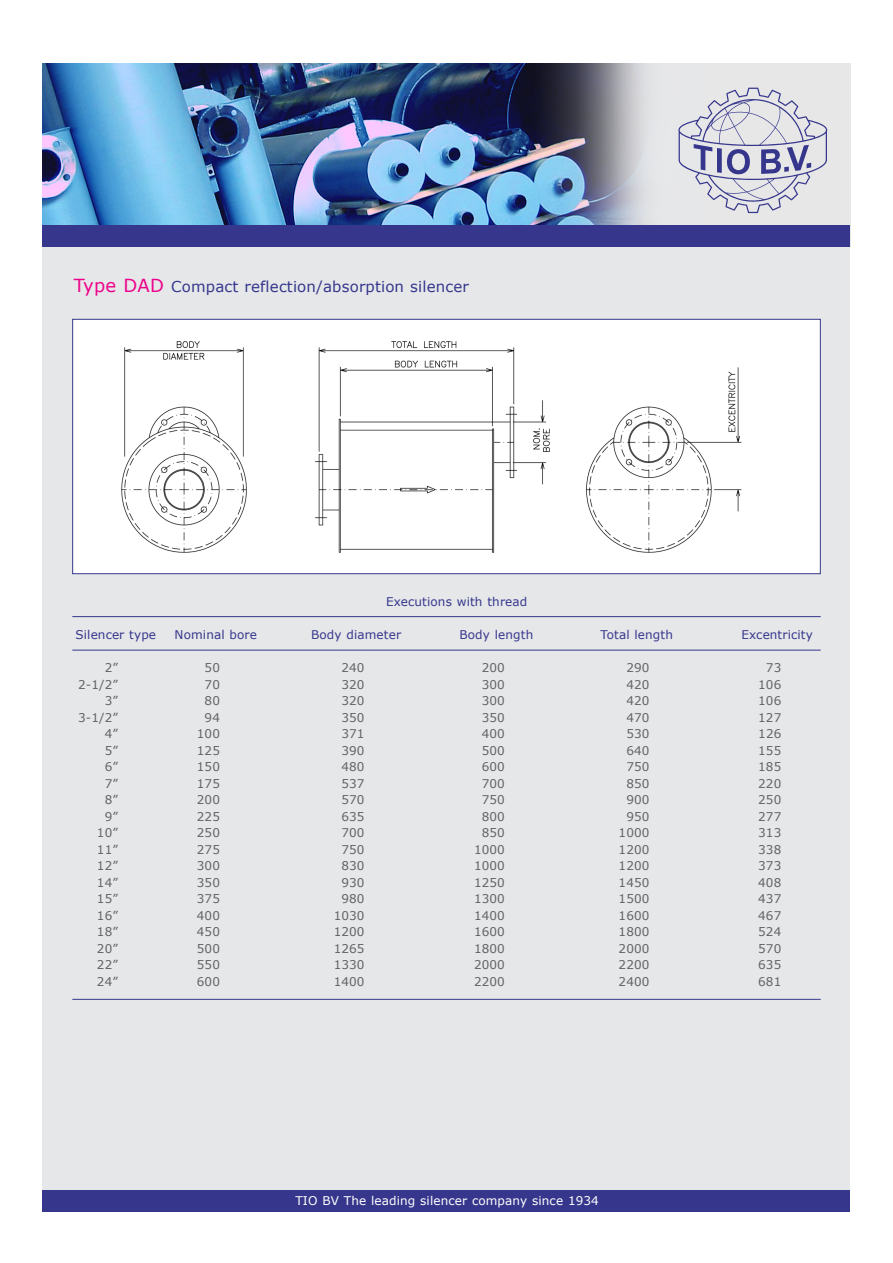
<style>
.page{position:relative;width:893px;height:1263px;background:#fff}
.page>*{position:absolute;margin:0;border:0;box-sizing:border-box;transform-origin:0 0}
.Normaal{font:15px "Verdana";letter-spacing:.01em;color:#36378c}
.Normaal-2{font:12px "Verdana";letter-spacing:.01em;color:#636366}
.Normaal-3{font:12px "Verdana";letter-spacing:.01em;color:#36378c}
.Normaal-4{font:12px "Verdana";letter-spacing:.01em;color:#fff}
.s1{font-size:18px;color:#ed028c}
</style>
<div class="page">
<div style="left:43px;top:64px;width:807px;height:1148px;background:#e6e7e9"></div>
<img style="left:43px;top:64px;width:716px;height:161px">
<div style="left:43px;top:225px;width:807px;height:22px;background:#36378c"></div>
<div style="left:43px;top:1191px;width:807px;height:21px;background:#36378c"></div>
<svg style="left:678px;top:88px;width:150px;height:125px"></svg>
<div style="left:73px;top:319px;width:747px;height:255px;background:#fff"></div>
<img style="left:121px;top:341px;width:621px;height:212px">
<div style="left:72px;top:319px;width:749px;height:255px;border:1px solid #36378c"></div>
<hr style="left:72px;top:616px;width:749px;height:1px;background:#36378c">
<hr style="left:72px;top:650px;width:749px;height:1px;background:#36378c">
<hr style="left:72px;top:999px;width:749px;height:1px;background:#36378c">
<p class="Normaal" style="left:74px;top:277px;width:397px"><span class="s1">Type DAD</span> Compact reflection/absorption silencer</p>
<p class="Normaal-3" style="left:386px;top:594px;width:143px">Executions with thread</p>
<p class="Normaal-3" style="left:76px;top:627px;width:82px">Silencer type</p>
<p class="Normaal-3" style="left:175px;top:627px;width:84px">Nominal bore</p>
<p class="Normaal-3" style="left:311px;top:627px;width:91px">Body diameter</p>
<p class="Normaal-3" style="left:460px;top:627px;width:75px">Body length</p>
<p class="Normaal-3" style="left:601px;top:627px;width:74px">Total length</p>
<p class="Normaal-3" style="left:741px;top:627px;width:73px">Excentricity</p>
<p class="Normaal-2" style="left:105px;top:660px;width:15px">2”</p>
<p class="Normaal-2" style="left:205px;top:660px;width:17px">50</p>
<p class="Normaal-2" style="left:341px;top:660px;width:25px">240</p>
<p class="Normaal-2" style="left:482px;top:660px;width:25px">200</p>
<p class="Normaal-2" style="left:626px;top:660px;width:25px">290</p>
<p class="Normaal-2" style="left:766px;top:660px;width:17px">73</p>
<p class="Normaal-2" style="left:78px;top:676px;width:41px">2-1/2”</p>
<p class="Normaal-2" style="left:205px;top:676px;width:17px">70</p>
<p class="Normaal-2" style="left:341px;top:676px;width:25px">320</p>
<p class="Normaal-2" style="left:482px;top:676px;width:25px">300</p>
<p class="Normaal-2" style="left:626px;top:676px;width:25px">420</p>
<p class="Normaal-2" style="left:758px;top:676px;width:25px">106</p>
<p class="Normaal-2" style="left:105px;top:693px;width:15px">3”</p>
<p class="Normaal-2" style="left:205px;top:693px;width:17px">80</p>
<p class="Normaal-2" style="left:341px;top:693px;width:25px">320</p>
<p class="Normaal-2" style="left:482px;top:693px;width:25px">300</p>
<p class="Normaal-2" style="left:626px;top:693px;width:25px">420</p>
<p class="Normaal-2" style="left:758px;top:693px;width:25px">106</p>
<p class="Normaal-2" style="left:78px;top:709px;width:41px">3-1/2”</p>
<p class="Normaal-2" style="left:205px;top:709px;width:17px">94</p>
<p class="Normaal-2" style="left:341px;top:709px;width:25px">350</p>
<p class="Normaal-2" style="left:482px;top:709px;width:25px">350</p>
<p class="Normaal-2" style="left:626px;top:709px;width:25px">470</p>
<p class="Normaal-2" style="left:758px;top:709px;width:25px">127</p>
<p class="Normaal-2" style="left:105px;top:726px;width:15px">4”</p>
<p class="Normaal-2" style="left:197px;top:726px;width:25px">100</p>
<p class="Normaal-2" style="left:341px;top:726px;width:25px">371</p>
<p class="Normaal-2" style="left:482px;top:726px;width:25px">400</p>
<p class="Normaal-2" style="left:626px;top:726px;width:25px">530</p>
<p class="Normaal-2" style="left:758px;top:726px;width:25px">126</p>
<p class="Normaal-2" style="left:105px;top:742px;width:15px">5”</p>
<p class="Normaal-2" style="left:197px;top:742px;width:25px">125</p>
<p class="Normaal-2" style="left:341px;top:742px;width:25px">390</p>
<p class="Normaal-2" style="left:482px;top:742px;width:25px">500</p>
<p class="Normaal-2" style="left:626px;top:742px;width:25px">640</p>
<p class="Normaal-2" style="left:758px;top:742px;width:25px">155</p>
<p class="Normaal-2" style="left:105px;top:759px;width:15px">6”</p>
<p class="Normaal-2" style="left:197px;top:759px;width:25px">150</p>
<p class="Normaal-2" style="left:341px;top:759px;width:25px">480</p>
<p class="Normaal-2" style="left:482px;top:759px;width:25px">600</p>
<p class="Normaal-2" style="left:626px;top:759px;width:25px">750</p>
<p class="Normaal-2" style="left:758px;top:759px;width:25px">185</p>
<p class="Normaal-2" style="left:105px;top:775px;width:15px">7”</p>
<p class="Normaal-2" style="left:197px;top:775px;width:25px">175</p>
<p class="Normaal-2" style="left:341px;top:775px;width:25px">537</p>
<p class="Normaal-2" style="left:482px;top:775px;width:25px">700</p>
<p class="Normaal-2" style="left:626px;top:775px;width:25px">850</p>
<p class="Normaal-2" style="left:758px;top:775px;width:25px">220</p>
<p class="Normaal-2" style="left:105px;top:792px;width:15px">8”</p>
<p class="Normaal-2" style="left:197px;top:792px;width:25px">200</p>
<p class="Normaal-2" style="left:341px;top:792px;width:25px">570</p>
<p class="Normaal-2" style="left:482px;top:792px;width:25px">750</p>
<p class="Normaal-2" style="left:626px;top:792px;width:25px">900</p>
<p class="Normaal-2" style="left:758px;top:792px;width:25px">250</p>
<p class="Normaal-2" style="left:105px;top:808px;width:15px">9”</p>
<p class="Normaal-2" style="left:197px;top:808px;width:25px">225</p>
<p class="Normaal-2" style="left:341px;top:808px;width:25px">635</p>
<p class="Normaal-2" style="left:482px;top:808px;width:25px">800</p>
<p class="Normaal-2" style="left:626px;top:808px;width:25px">950</p>
<p class="Normaal-2" style="left:758px;top:808px;width:25px">277</p>
<p class="Normaal-2" style="left:97px;top:825px;width:23px">10”</p>
<p class="Normaal-2" style="left:197px;top:825px;width:25px">250</p>
<p class="Normaal-2" style="left:341px;top:825px;width:25px">700</p>
<p class="Normaal-2" style="left:482px;top:825px;width:25px">850</p>
<p class="Normaal-2" style="left:619px;top:825px;width:32px">1000</p>
<p class="Normaal-2" style="left:758px;top:825px;width:25px">313</p>
<p class="Normaal-2" style="left:97px;top:841px;width:23px">11”</p>
<p class="Normaal-2" style="left:197px;top:841px;width:25px">275</p>
<p class="Normaal-2" style="left:341px;top:841px;width:25px">750</p>
<p class="Normaal-2" style="left:474px;top:841px;width:32px">1000</p>
<p class="Normaal-2" style="left:619px;top:841px;width:32px">1200</p>
<p class="Normaal-2" style="left:758px;top:841px;width:25px">338</p>
<p class="Normaal-2" style="left:97px;top:858px;width:23px">12”</p>
<p class="Normaal-2" style="left:197px;top:858px;width:25px">300</p>
<p class="Normaal-2" style="left:341px;top:858px;width:25px">830</p>
<p class="Normaal-2" style="left:474px;top:858px;width:32px">1000</p>
<p class="Normaal-2" style="left:619px;top:858px;width:32px">1200</p>
<p class="Normaal-2" style="left:758px;top:858px;width:25px">373</p>
<p class="Normaal-2" style="left:97px;top:874px;width:23px">14”</p>
<p class="Normaal-2" style="left:197px;top:874px;width:25px">350</p>
<p class="Normaal-2" style="left:341px;top:874px;width:25px">930</p>
<p class="Normaal-2" style="left:474px;top:874px;width:32px">1250</p>
<p class="Normaal-2" style="left:619px;top:874px;width:32px">1450</p>
<p class="Normaal-2" style="left:758px;top:874px;width:25px">408</p>
<p class="Normaal-2" style="left:97px;top:891px;width:23px">15”</p>
<p class="Normaal-2" style="left:197px;top:891px;width:25px">375</p>
<p class="Normaal-2" style="left:341px;top:891px;width:25px">980</p>
<p class="Normaal-2" style="left:474px;top:891px;width:32px">1300</p>
<p class="Normaal-2" style="left:619px;top:891px;width:32px">1500</p>
<p class="Normaal-2" style="left:758px;top:891px;width:25px">437</p>
<p class="Normaal-2" style="left:97px;top:907px;width:23px">16”</p>
<p class="Normaal-2" style="left:197px;top:907px;width:25px">400</p>
<p class="Normaal-2" style="left:334px;top:907px;width:32px">1030</p>
<p class="Normaal-2" style="left:474px;top:907px;width:32px">1400</p>
<p class="Normaal-2" style="left:619px;top:907px;width:32px">1600</p>
<p class="Normaal-2" style="left:758px;top:907px;width:25px">467</p>
<p class="Normaal-2" style="left:97px;top:924px;width:23px">18”</p>
<p class="Normaal-2" style="left:197px;top:924px;width:25px">450</p>
<p class="Normaal-2" style="left:334px;top:924px;width:32px">1200</p>
<p class="Normaal-2" style="left:474px;top:924px;width:32px">1600</p>
<p class="Normaal-2" style="left:619px;top:924px;width:32px">1800</p>
<p class="Normaal-2" style="left:758px;top:924px;width:25px">524</p>
<p class="Normaal-2" style="left:97px;top:940px;width:23px">20”</p>
<p class="Normaal-2" style="left:197px;top:940px;width:25px">500</p>
<p class="Normaal-2" style="left:334px;top:940px;width:32px">1265</p>
<p class="Normaal-2" style="left:474px;top:940px;width:32px">1800</p>
<p class="Normaal-2" style="left:619px;top:940px;width:32px">2000</p>
<p class="Normaal-2" style="left:758px;top:940px;width:25px">570</p>
<p class="Normaal-2" style="left:97px;top:957px;width:23px">22”</p>
<p class="Normaal-2" style="left:197px;top:957px;width:25px">550</p>
<p class="Normaal-2" style="left:334px;top:957px;width:32px">1330</p>
<p class="Normaal-2" style="left:474px;top:957px;width:32px">2000</p>
<p class="Normaal-2" style="left:619px;top:957px;width:32px">2200</p>
<p class="Normaal-2" style="left:758px;top:957px;width:25px">635</p>
<p class="Normaal-2" style="left:97px;top:973px;width:23px">24”</p>
<p class="Normaal-2" style="left:197px;top:973px;width:25px">600</p>
<p class="Normaal-2" style="left:334px;top:973px;width:32px">1400</p>
<p class="Normaal-2" style="left:474px;top:973px;width:32px">2200</p>
<p class="Normaal-2" style="left:619px;top:973px;width:32px">2400</p>
<p class="Normaal-2" style="left:758px;top:973px;width:25px">681</p>
<p class="Normaal-4" style="left:295px;top:1193px;width:305px">TIO BV The leading silencer company since 1934</p>
</div>
